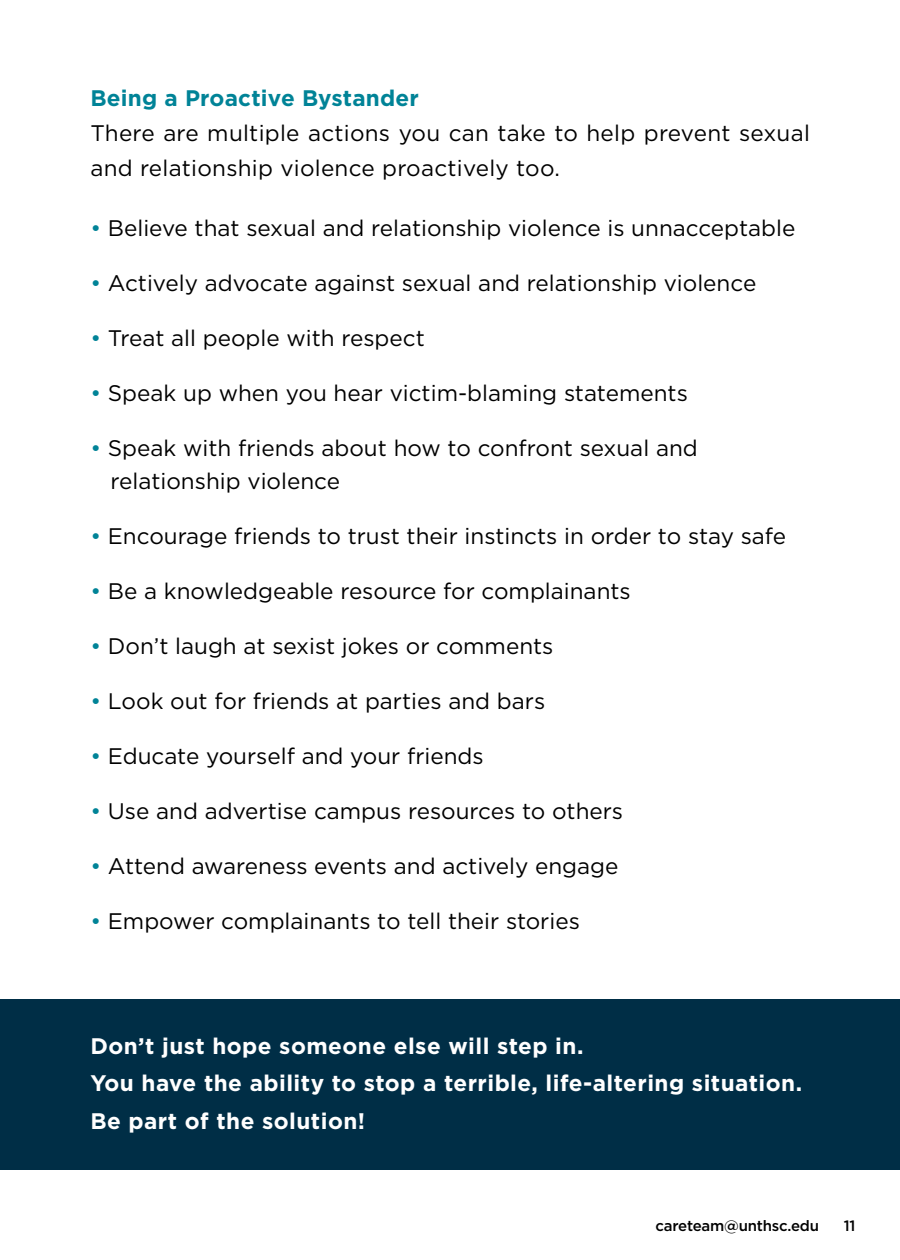
<style>
.page{position:relative;width:900px;height:1260px;background:#fff}
.page>*{position:absolute;margin:0;border:0;box-sizing:border-box;transform-origin:0 0}
.t1{font:22.5px/35px "Gotham";color:#000}
.t2{font:700 22.5px/37.5px "Gotham";letter-spacing:.02em;color:#fff}
.t3{font:700 22.5px "Gotham";letter-spacing:.01em;color:#008397}
.t4{font:500 15px "Gotham";letter-spacing:-.015em;color:#000}
.s1{color:#008397}
</style>
<div class="page">
<div style="left:0;top:999px;width:900px;height:171px;background:#002e46"></div>
<p class="t3" style="left:90px;top:85px;width:330px">Being a Proactive Bystander</p>
<p class="t1" style="left:90px;top:115px;width:721px">There are multiple actions you can take to help prevent sexual and relationship violence proactively too.</p>
<p class="t1" style="left:90px;top:210px;width:707px"><span class="s1">•</span> Believe that sexual and relationship violence is unnacceptable</p>
<p class="t1" style="left:90px;top:265px;width:667px"><span class="s1">•</span> Actively advocate against sexual and relationship violence</p>
<p class="t1" style="left:90px;top:320px;width:336px"><span class="s1">•</span> Treat all people with respect</p>
<p class="t1" style="left:90px;top:375px;width:599px"><span class="s1">•</span> Speak up when you hear victim-blaming statements</p>
<p class="t1" style="left:111px;top:432px;width:589px;line-height:32.5px;text-indent:-20px"><span class="s1">•</span> Speak with friends about how to confront sexual and relationship violence</p>
<p class="t1" style="left:90px;top:518px;width:697px"><span class="s1">•</span> Encourage friends to trust their instincts in order to stay safe</p>
<p class="t1" style="left:90px;top:573px;width:542px"><span class="s1">•</span> Be a knowledgeable resource for complainants</p>
<p class="t1" style="left:90px;top:628px;width:465px"><span class="s1">•</span> Don’t laugh at sexist jokes or comments</p>
<p class="t1" style="left:90px;top:683px;width:456px"><span class="s1">•</span> Look out for friends at parties and bars</p>
<p class="t1" style="left:90px;top:738px;width:395px"><span class="s1">•</span> Educate yourself and your friends</p>
<p class="t1" style="left:90px;top:793px;width:534px"><span class="s1">•</span> Use and advertise campus resources to others</p>
<p class="t1" style="left:90px;top:848px;width:530px"><span class="s1">•</span> Attend awareness events and actively engage</p>
<p class="t1" style="left:90px;top:903px;width:491px"><span class="s1">•</span> Empower complainants to tell their stories</p>
<p class="t2" style="left:90px;top:1026px;width:713px">Don’t just hope someone else will step in.<br>You have the ability to stop a terrible, life-altering situation.<br>Be part of the solution!</p>
<p class="t4" style="left:656px;top:1216px;width:165px">careteam@unthsc.edu</p>
<p class="t4" style="left:844px;top:1216px;width:13px">11</p>
</div>
